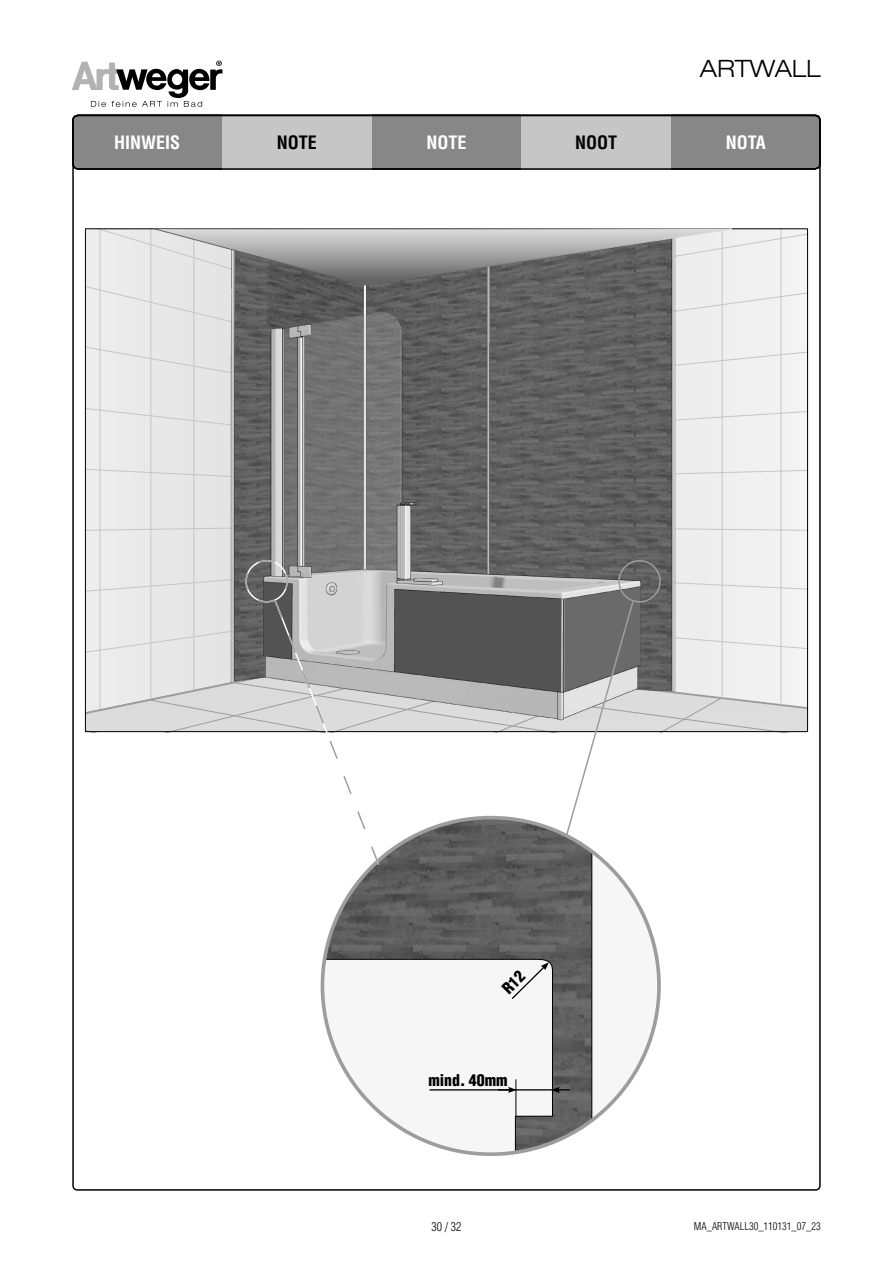
<style>
.page{position:relative;width:893px;height:1263px;background:#fff}
.page>*{position:absolute;margin:0;border:0;box-sizing:border-box;transform-origin:0 0}
.t1{font:300 expanded 24px "Helvetica Neue LT Std";color:#000}
.t2{font:700 condensed 18px "Helvetica LT Std";color:#fff}
.t3{font:700 condensed 18px "Helvetica LT Std";color:#000}
.t4{font:900 condensed 15.9px "Helvetica LT Std";color:#000}
.t5{font:300 condensed 12px "Helvetica LT Std";color:#000}
.t6{font:300 condensed 10.5px "Helvetica LT Std";color:#000}
</style>
<div class="page">
<div style="left:87px;top:441px;width:139px;height:118px;background:#e8e8e8"></div>
<hr style="left:100px;top:228px;width:1px;height:482px;background:#c6c6c6">
<hr style="left:150px;top:228px;width:1px;height:472px;background:#c6c6c6">
<hr style="left:193px;top:228px;width:1px;height:463px;background:#c6c6c6">
<div style="left:700px;top:441px;width:106px;height:118px;background:#f1f1f1"></div>
<svg style="left:87px;top:456px;width:719px;height:28px"></svg>
<svg style="left:87px;top:524px;width:719px;height:11px"></svg>
<hr style="left:722px;top:228px;width:1px;height:470px;background:#c6c6c6">
<hr style="left:780px;top:228px;width:1px;height:477px;background:#c6c6c6">
<img style="left:226px;top:441px;width:474px;height:118px">
<svg style="left:85px;top:228px;width:723px;height:213px;background:#a0a0a0"></svg>
<div style="left:322px;top:818px;width:337px;height:336px;background:#f6f6f6;border-radius:50%"></div>
<svg style="left:322px;top:866px;width:270px;height:288px"></svg>
<hr style="left:516px;top:1079px;width:1px;height:38px;background:#000">
<svg style="left:551px;top:1087px;width:19px;height:6px"></svg>
<hr style="left:430px;top:1089px;width:123px;height:1px;background:#000">
<svg style="left:498px;top:1087px;width:19px;height:6px"></svg>
<svg style="left:85px;top:559px;width:723px;height:307px"></svg>
<svg style="left:75px;top:114px;width:743px;height:56px;background:#969696"></svg>
<svg style="left:72px;top:61px;width:150px;height:46px"></svg>
<svg style="left:501px;top:962px;width:48px;height:38px"></svg>
<h1 class="t1" style="left:700px;top:55px;width:122px">ARTWALL</h1>
<p class="t2" style="left:114px;top:131px;width:68px">HINWEIS</p>
<p class="t3" style="left:277px;top:131px;width:41px">NOTE</p>
<p class="t2" style="left:426px;top:131px;width:41px">NOTE</p>
<p class="t3" style="left:575px;top:131px;width:43px">NOOT</p>
<p class="t2" style="left:726px;top:131px;width:42px">NOTA</p>
<p class="t4" style="left:428px;top:1070px;width:81px">mind. 40mm</p>
<p class="t5" style="left:431px;top:1219px;width:31px">30 / 32</p>
<p class="t6" style="left:694px;top:1220px;width:128px">MA_ARTWALL30_110131_07_23</p>
</div>
